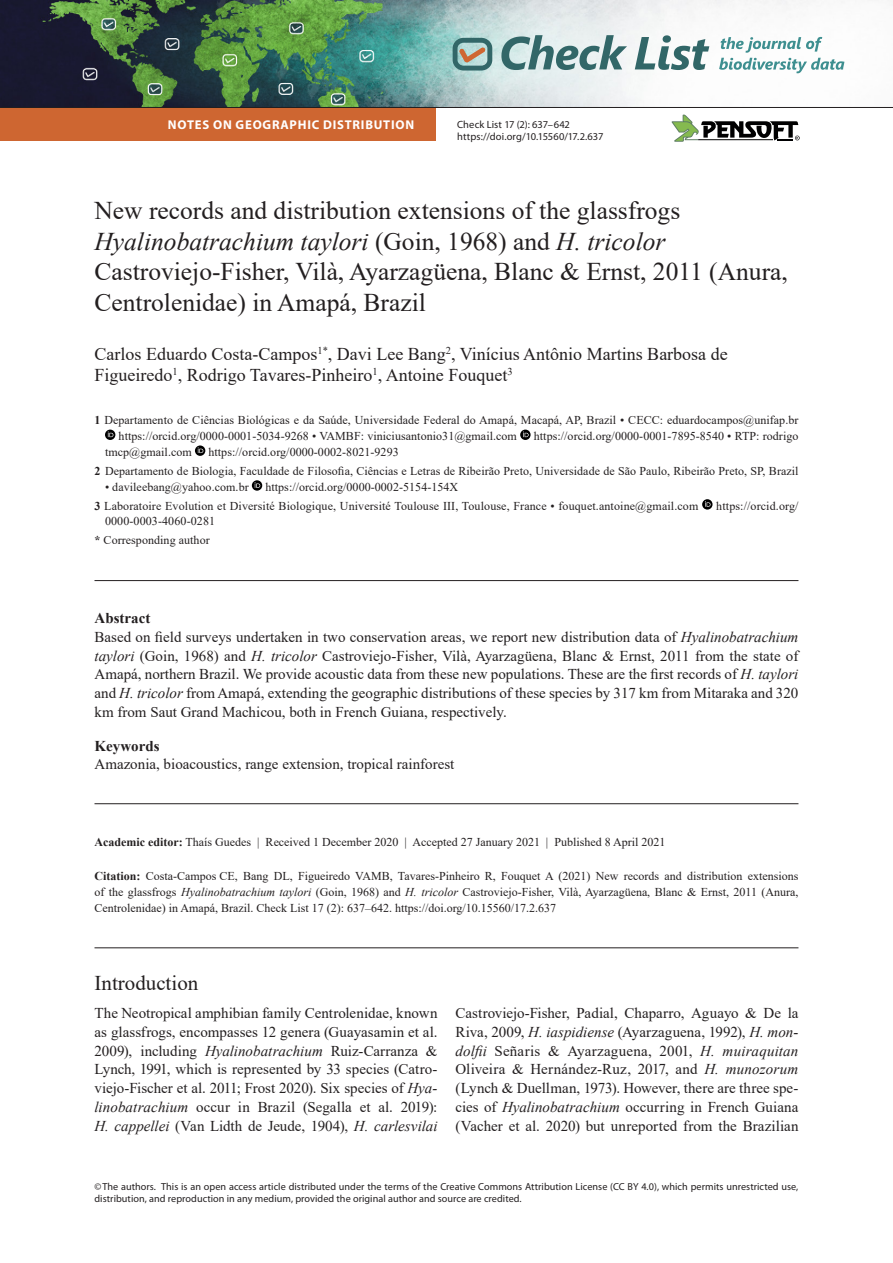
<style>
.page{position:relative;width:893px;height:1263px;background:#fff}
.page>*{position:absolute;margin:0;border:0;box-sizing:border-box;transform-origin:0 0}
.N_title{font:25.5px/30.6px "Times New Roman";color:#231f20}
.Head_-_Introduction{font:21px "Times New Roman";color:#231f20}
.N_authors{font:18px/21.6px "Times New Roman";color:#231f20}
.Body_-_Non-ind__spac{font:15px/18.8px "Times New Roman";color:#231f20;text-align:justify}
.N_abstract_txt{font:15px/18.8px "Times New Roman";color:#231f20;text-align:justify}
.N_keywords_txt{font:15px "Times New Roman";color:#231f20}
.N_abstract{font:700 15px "Times New Roman";color:#231f20}
.N_keywords{font:700 15px "Times New Roman";color:#231f20}
.t1{font:700 12.75px "Myriad Pro";letter-spacing:.06em;color:#fff}
.N_affiliations{font:12px/15.9px "Times New Roman";letter-spacing:.005em;color:#231f20}
.N_citation{font:12px/15.9px "Times New Roman";color:#231f20;text-align:justify}
.N_publ_data{font:12px "Times New Roman";color:#231f20}
.New_Corresp_author{font:12px "Times New Roman";letter-spacing:.005em;color:#231f20}
.t2{font:10.5px/12.8px "Myriad Pro";letter-spacing:.005em;color:#231f20}
.copyright{font:10.2px/12.3px "Myriad Pro";letter-spacing:.005em;color:#231f20}
.s1{font-style:italic}
.s2{font-weight:700}
</style>
<div class="page">
<img style="left:0;top:0;width:892px;height:107px">
<svg style="left:453px;top:38px;width:39px;height:33px"></svg>
<svg style="left:501px;top:35px;width:126px;height:35px"></svg>
<svg style="left:635px;top:35px;width:74px;height:35px"></svg>
<svg style="left:719px;top:37px;width:125px;height:36px"></svg>
<svg style="left:672px;top:115px;width:128px;height:27px"></svg>
<hr style="left:94px;top:580px;width:704px;height:1px;background:#231f20">
<hr style="left:94px;top:803px;width:704px;height:1px;background:#231f20">
<svg style="left:105px;top:430px;width:10px;height:10px"></svg>
<svg style="left:520px;top:430px;width:11px;height:10px"></svg>
<svg style="left:195px;top:445px;width:10px;height:11px"></svg>
<svg style="left:252px;top:480px;width:10px;height:11px"></svg>
<svg style="left:702px;top:499px;width:10px;height:11px"></svg>
<hr style="left:94px;top:947px;width:704px;height:1px;background:#231f20">
<div style="left:0;top:108px;width:436px;height:32px;background:#ce6631"></div>
<hr style="left:0;top:107px;width:893px;height:1px;background:#231f20">
<p class="t1" style="left:168px;top:116px;width:248px">NOTES ON GEOGRAPHIC DISTRIBUTION</p>
<p class="t2" style="left:457px;top:117px;width:148px">Check List 17 (2): 637–642 https://doi.org/10.15560/17.2.637</p>
<p class="N_title" style="left:94px;top:194px;width:695px">New records and distribution extensions of the glassfrogs <span class="s1">Hyalinobatrachium taylori</span> (Goin, 1968) and <span class="s1">H. tricolor </span>Castroviejo-Fisher, Vilà, Ayarzagüena, Blanc &amp; Ernst, 2011 (Anura, Centrolenidae) in Amapá, Brazil</p>
<p class="N_authors" style="left:94px;top:342px;width:635px">Carlos Eduardo Costa-Campos<sup>1*</sup>, Davi Lee Bang<sup>2</sup>, Vinícius Antônio Martins Barbosa de<br>Figueiredo<sup>1</sup>, Rodrigo Tavares-Pinheiro<sup>1</sup>, Antoine Fouquet<sup>3</sup></p>
<p class="N_affiliations" style="left:119px;top:412px;width:681px;text-indent:-24px"><span class="s2">1</span> Departamento de Ciências Biológicas e da Saúde, Universidade Federal do Amapá, Macapá, AP, Brazil • CECC: eduardocampos@unifap.br https://orcid.org/0000-0001-5034-9268 • VAMBF: viniciusantonio31@gmail.com</p>
<p class="N_affiliations" style="left:534px;top:428px;width:266px">https://orcid.org/0000-0001-7895-8540 • RTP: rodrigo</p>
<p class="N_affiliations" style="left:105px;top:443px;width:88px">tmcp@gmail.com</p>
<p class="N_affiliations" style="left:208px;top:443px;width:192px">https://orcid.org/0000-0002-8021-9293</p>
<p class="N_affiliations" style="left:94px;top:462px;width:705px"><span class="s2">2</span> Departamento de Biologia, Faculdade de Filosofia, Ciências e Letras de Ribeirão Preto, Universidade de São Paulo, Ribeirão Preto, SP, Brazil</p>
<p class="N_affiliations" style="left:105px;top:478px;width:145px">• davileebang@yahoo.com.br</p>
<p class="N_affiliations" style="left:265px;top:478px;width:194px">https://orcid.org/0000-0002-5154-154X</p>
<p class="N_affiliations" style="left:94px;top:497px;width:605px"><span class="s2">3</span> Laboratoire Evolution et Diversité Biologique, Université Toulouse III, Toulouse, France • fouquet.antoine@gmail.com</p>
<p class="N_affiliations" style="left:716px;top:497px;width:84px">https://orcid.org/</p>
<p class="N_affiliations" style="left:105px;top:513px;width:112px">0000-0003-4060-0281</p>
<p class="New_Corresp_author" style="left:94px;top:532px;width:117px"><span class="s2">*</span> Corresponding author</p>
<p class="N_abstract" style="left:94px;top:607px;width:57px">Abstract</p>
<p class="N_abstract_txt" style="left:94px;top:627px;width:705px">Based on field surveys undertaken in two conservation areas, we report new distribution data of <span class="s1">Hyalinobatrachium taylori</span> (Goin, 1968) and <span class="s1">H. tricolor</span> Castroviejo-Fisher, Vilà, Ayarzagüena, Blanc &amp; Ernst, 2011 from the state of Amapá, northern Brazil. We provide acoustic data from these new populations. These are the first records of <span class="s1">H. taylori </span>and <span class="s1">H. tricolor</span> from Amapá, extending the geographic distributions of these species by 317 km from Mitaraka and 320 km from Saut Grand Machicou, both in French Guiana, respectively.</p>
<p class="N_keywords" style="left:94px;top:735px;width:66px">Keywords</p>
<p class="N_keywords_txt" style="left:94px;top:754px;width:361px">Amazonia, bioacoustics, range extension, tropical rainforest</p>
<p class="N_publ_data" style="left:94px;top:833px;width:572px"><span class="s2">Academic editor:</span> Thaís Guedes | Received 1 December 2020 | Accepted 27 January 2021 | Published 8 April 2021</p>
<p class="N_citation" style="left:94px;top:867px;width:705px"><span class="s2">Citation:</span> Costa-Campos CE, Bang DL, Figueiredo VAMB, Tavares-Pinheiro R, Fouquet A (2021) New records and distribution extensions of the glassfrogs <span class="s1">Hyalinobatrachium taylori</span> (Goin, 1968) and <span class="s1">H. tricolor</span> Castroviejo-Fisher, Vilà, Ayarzagüena, Blanc &amp; Ernst, 2011 (Anura, Centrolenidae) in Amapá, Brazil. Check List 17 (2): 637–642. https://doi.org/10.15560/17.2.637</p>
<p class="Head_-_Introduction" style="left:94px;top:968px;width:105px">Introduction</p>
<p class="Body_-_Non-ind__spac" style="left:94px;top:1003px;width:344px">The Neotropical amphibian family Centrolenidae, known as glassfrogs, encompasses 12 genera (Guayasamin et al.<br>2009), including <span class="s1">Hyalinobatrachium</span> Ruiz-Carranza &amp; Lynch, 1991, which is represented by 33 species (Catro&shy;viejo-Fischer et al. 2011; Frost 2020). Six species of <span class="s1">Hya&shy;linobatrachium</span> occur in Brazil (Segalla et al. 2019):<br><span class="s1">H. cappellei</span> (Van Lidth de Jeude, 1904), <span class="s1">H. carlesvilai</span></p>
<p class="Body_-_Non-ind__spac" style="left:455px;top:1003px;width:345px">Castroviejo-Fisher, Padial, Chaparro, Aguayo &amp; De la Riva, 2009, <span class="s1">H. iaspidiense</span> (Ayarzaguena, 1992), <span class="s1">H. mon&shy;dolfii</span> Señaris &amp; Ayarzaguena, 2001, <span class="s1">H. muiraquitan </span>Oliveira &amp; Hernández-Ruz, 2017, and <span class="s1">H. munozorum </span>(Lynch &amp; Duellman, 1973). However, there are three spe&shy;cies of <span class="s1">Hyalinobatrachium</span> occurring in French Guiana (Vacher et al. 2020) but unreported from the Brazilian</p>
<p class="copyright" style="left:94px;top:1180px;width:705px">©The authors. This is an open access article distributed under the terms of the Creative Commons Attribution License (CC BY 4.0), which permits unrestricted use, distribution, and reproduction in any medium, provided the original author and source are credited.</p>
</div>
